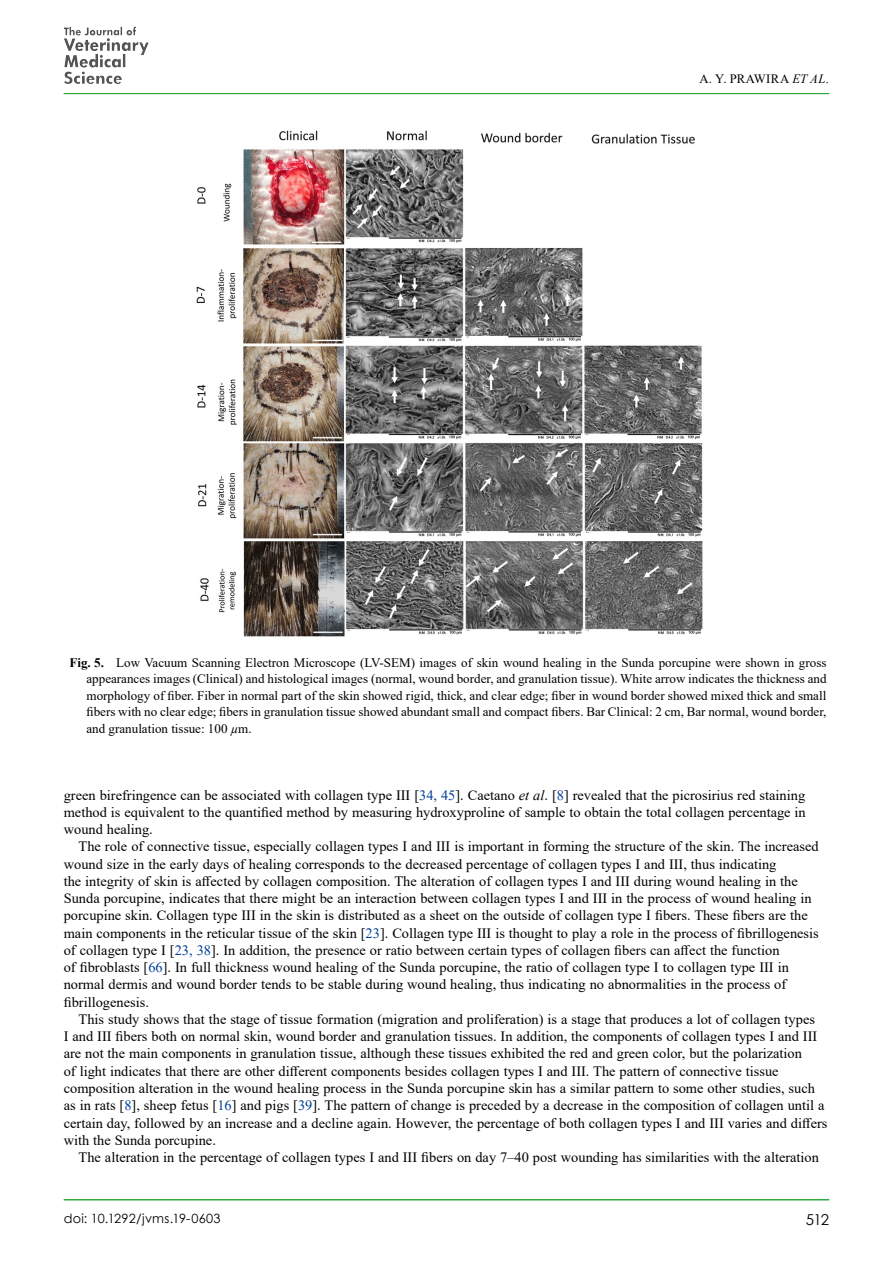
<style>
.page{position:relative;width:893px;height:1263px;background:#fff}
.page>*{position:absolute;margin:0;border:0;box-sizing:border-box;transform-origin:0 0}
.t1{font:15px "Century Gothic";color:#000}
.t2{font:14.25px/17.2px "Times New Roman";color:#000}
.t3{font:13.05px/16.5px "Times New Roman";color:#000;text-align:justify}
.t4{font:12.75px "Century Gothic";letter-spacing:.02em;color:#000}
.t5{font:12.75px "Times New Roman";letter-spacing:.01em;color:#000}
.s1{font-style:italic}
.s2{font-weight:700}
.s3{color:#003f98}
</style>
<div class="page">
<img style="left:64px;top:27px;width:74px;height:24px">
<hr style="left:64px;top:93px;width:765px;height:1px;background:#2aa738">
<hr style="left:64px;top:1199px;width:765px;height:1px;background:#2aa738">
<img style="left:196px;top:130px;width:507px;height:507px">
<p class="t5" style="left:700px;top:70px;width:131px">A. Y. PRAWIRA <span class="s1">ET AL.</span></p>
<p class="t3" style="left:87px;top:654px;width:742px;text-indent:-17px"><span class="s2">Fig. 5.</span> Low Vacuum Scanning Electron Microscope (LV-SEM) images of skin wound healing in the Sunda porcupine were shown in gross appearances images (Clinical) and histological images (normal, wound border, and granulation tissue). White arrow indicates the thickness and morphology of fiber. Fiber in normal part of the skin showed rigid, thick, and clear edge; fiber in wound border showed mixed thick and small fibers with no clear edge; fibers in granulation tissue showed abundant small and compact fibers. Bar Clinical: 2 cm, Bar normal, wound border, and granulation tissue: 100 <span class="s1">µ</span>m.</p>
<p class="t2" style="left:64px;top:786px;width:744px;text-align:justify">green birefringence can be associated with collagen type III [<span class="s3">34, 45</span>]. Caetano <span class="s1">et al</span>. [<span class="s3">8</span>] revealed that the picrosirius red staining method is equivalent to the quantified method by measuring hydroxyproline of sample to obtain the total collagen percentage in wound healing.</p>
<p class="t2" style="left:64px;top:837px;width:756px;text-indent:15px">The role of connective tissue, especially collagen types I and III is important in forming the structure of the skin. The increased wound size in the early days of healing corresponds to the decreased percentage of collagen types I and III, thus indicating<br>the integrity of skin is affected by collagen composition. The alteration of collagen types I and III during wound healing in the Sunda porcupine, indicates that there might be an interaction between collagen types I and III in the process of wound healing in porcupine skin. Collagen type III in the skin is distributed as a sheet on the outside of collagen type I fibers. These fibers are the main components in the reticular tissue of the skin [<span class="s3">23</span>]. Collagen type III is thought to play a role in the process of fibrillogenesis of collagen type I [<span class="s3">23, 38</span>]. In addition, the presence or ratio between certain types of collagen fibers can affect the function<br>of fibroblasts [<span class="s3">66</span>]. In full thickness wound healing of the Sunda porcupine, the ratio of collagen type I to collagen type III in normal dermis and wound border tends to be stable during wound healing, thus indicating no abnormalities in the process of fibrillogenesis.</p>
<p class="t2" style="left:64px;top:1010px;width:765px;text-indent:15px">This study shows that the stage of tissue formation (migration and proliferation) is a stage that produces a lot of collagen types<br>I and III fibers both on normal skin, wound border and granulation tissues. In addition, the components of collagen types I and III are not the main components in granulation tissue, although these tissues exhibited the red and green color, but the polarization<br>of light indicates that there are other different components besides collagen types I and III. The pattern of connective tissue composition alteration in the wound healing process in the Sunda porcupine skin has a similar pattern to some other studies, such as in rats [<span class="s3">8</span>], sheep fetus [<span class="s3">16</span>] and pigs [<span class="s3">39</span>]. The pattern of change is preceded by a decrease in the composition of collagen until a certain day, followed by an increase and a decline again. However, the percentage of both collagen types I and III varies and differs with the Sunda porcupine.</p>
<p class="t2" style="left:79px;top:1148px;width:742px">The alteration in the percentage of collagen types I and III fibers on day 7–40 post wounding has similarities with the alteration</p>
<p class="t4" style="left:64px;top:1209px;width:158px">doi: 10.1292/jvms.19-0603</p>
<p class="t1" style="left:806px;top:1209px;width:25px">512</p>
</div>
